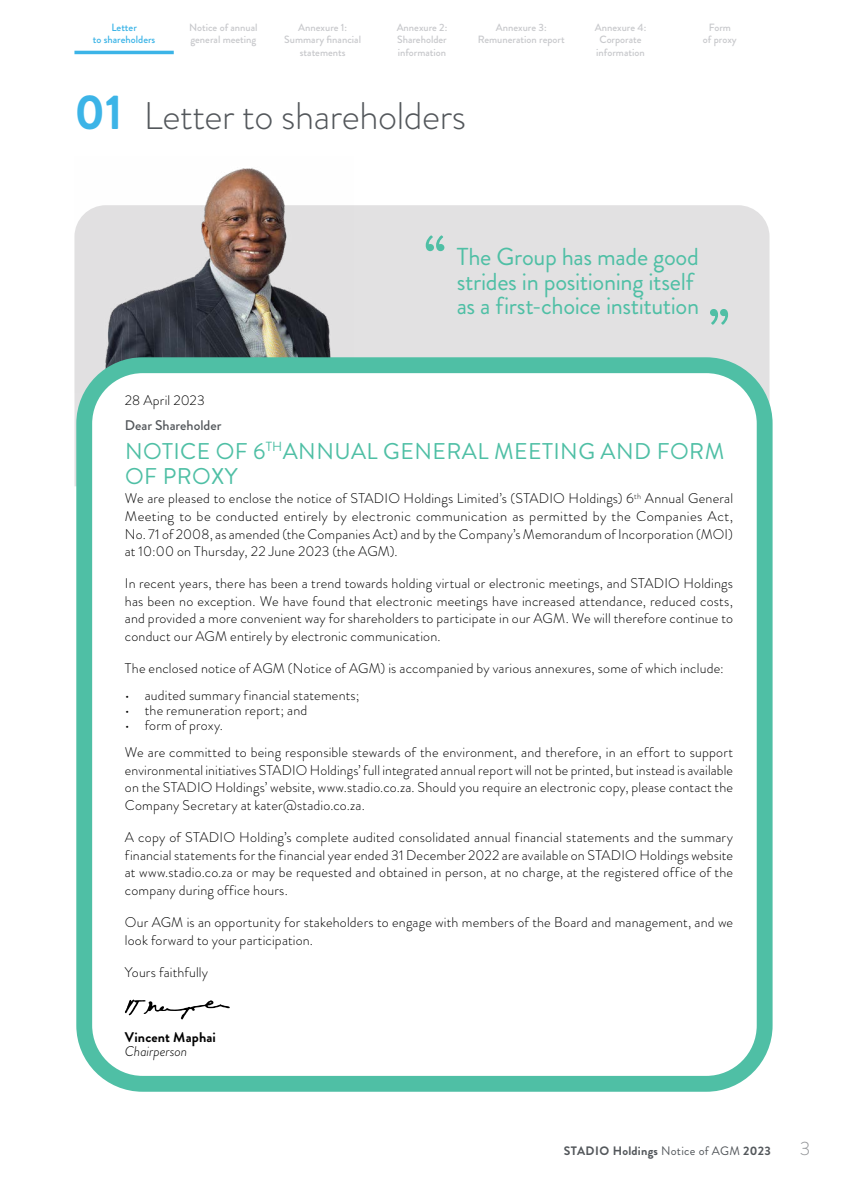
<style>
.page{position:relative;width:844px;height:1191px;background:#fff}
.page>*{position:absolute;margin:0;border:0;box-sizing:border-box;transform-origin:0 0}
.t1{font:700 53.73px "Brandon Grotesque";color:#4fbfa5}
.t2{font:700 49px "Brandon Grotesque";color:#3cb4e7}
.t3{font:300 38.5px "Brandon Grotesque";letter-spacing:-.01em;color:#53575b}
.t4{font:24.5px/24.5px "Brandon Grotesque";letter-spacing:-.015em;color:#4fbfa5}
.t5{font:22.75px/24.5px "Brandon Grotesque";letter-spacing:.02em;color:#4fbfa5}
.t6{font:300 19.25px "Brandon Grotesque";color:#939598}
.t7{font:300 14px/17.5px "Brandon Grotesque";letter-spacing:.01em;color:#000;text-align:justify}
.t8{font:500 14px "Brandon Grotesque";color:#53575b}
.t9{font:700 14px "Brandon Grotesque";letter-spacing:.015em;color:#000}
.t10{font:italic 300 14px "Brandon Grotesque";letter-spacing:-.005em;color:#000}
.t11{font:700 12.25px "Brandon Grotesque";letter-spacing:.02em;color:#53575b}
.t12{font:500 10.5px/12.2px "Brandon Grotesque";color:#c8c9cc;text-align:center}
.t13{font:500 10.5px/12.2px "Brandon Grotesque";color:#3cb4e7;text-align:center}
.s1{font-weight:400}
</style>
<div class="page">
<div style="left:74px;top:205px;width:695px;height:281px;background:#e2e1e2"></div>
<img style="left:74px;top:168px;width:280px;height:225px">
<div style="left:84px;top:365px;width:680px;height:718px;background:#fff;border-radius:58px"></div>
<div style="left:76px;top:357px;width:696px;height:734px;border:16px solid #4fbfa5;border-radius:58px"></div>
<svg style="left:125px;top:999px;width:105px;height:20px"></svg>
<hr style="left:74px;top:51px;width:100px;height:3px;background:#3cb4e7">
<p class="t13" style="left:93px;top:21px;width:64px">Letter<br>to shareholders</p>
<p class="t12" style="left:189px;top:21px;width:70px;text-align:left">Notice of annual general meeting</p>
<p class="t12" style="left:284px;top:21px;width:78px">Annexure 1:<br>Summary financial statements</p>
<p class="t12" style="left:396px;top:21px;width:52px;text-align:justify">Annexure 2:<br>Shareholder information</p>
<p class="t12" style="left:477px;top:21px;width:88px">Annexure 3:<br>Remuneration report</p>
<p class="t12" style="left:594px;top:21px;width:53px">Annexure 4:<br>Corporate information</p>
<p class="t12" style="left:702px;top:21px;width:35px">Form<br>of proxy</p>
<h2 class="t2" style="left:74px;top:78px;width:50px">01</h2>
<h3 class="t3" style="left:144px;top:89px;width:324px">Letter to shareholders</h3>
<h1 class="t1" style="left:424px;top:217px;width:23px">“</h1>
<h3 class="t4" style="left:456px;top:245px;width:244px">The Group has made good strides in positioning itself as a first-choice institution</h3>
<h1 class="t1" style="left:729px;top:343px;width:22px;rotate:-180deg">“</h1>
<p class="t7" style="left:125px;top:391px;width:81px">28 April 2023</p>
<p class="t8" style="left:125px;top:415px;width:98px">Dear Shareholder</p>
<h3 class="t5" style="left:125px;top:439px;width:600px">NOTICE OF 6<sup>TH</sup>ANNUAL GENERAL MEETING AND FORM<br>OF PROXY</h3>
<p class="t7" style="left:125px;top:490px;width:609px">We are pleased to enclose the notice of STADIO Holdings Limited’s (STADIO Holdings) 6<sup>th</sup> Annual General Meeting to be conducted entirely by electronic communication as permitted by the Companies Act, No. 71 of 2008, as amended (the Companies Act) and by the Company’s Memorandum of Incorporation (MOI) at 10:00 on Thursday, 22 June 2023 (the AGM).</p>
<p class="t7" style="left:125px;top:575px;width:609px">In recent years, there has been a trend towards holding virtual or electronic meetings, and STADIO Holdings has been no exception. We have found that electronic meetings have increased attendance, reduced costs, and provided a more convenient way for shareholders to participate in our AGM. We will therefore continue to conduct our AGM entirely by electronic communication.</p>
<p class="t7" style="left:125px;top:660px;width:600px">The enclosed notice of AGM (Notice of AGM) is accompanied by various annexures, some of which include:</p>
<p class="t7" style="left:125px;top:687px;width:236px">• audited summary financial statements;</p>
<p class="t7" style="left:125px;top:701px;width:184px">• the remuneration report; and</p>
<p class="t7" style="left:125px;top:711px;width:609px;line-height:27.5px">• form of proxy.<br>We are committed to being responsible stewards of the environment, and therefore, in an effort to support</p>
<p class="t7" style="left:125px;top:761px;width:609px">environmental initiatives STADIO Holdings’ full integrated annual report will not be printed, but instead is available on the STADIO Holdings’ website, www.stadio.co.za. Should you require an electronic copy, please contact the Company Secretary at kater@stadio.co.za.</p>
<p class="t7" style="left:125px;top:828px;width:609px">A copy of STADIO Holding’s complete audited consolidated annual financial statements and the summary financial statements for the financial year ended 31 December 2022 are available on STADIO Holdings website at www.stadio.co.za or may be requested and obtained in person, at no charge, at the registered office of the company during office hours.</p>
<p class="t7" style="left:125px;top:913px;width:609px">Our AGM is an opportunity for stakeholders to engage with members of the Board and management, and we look forward to your participation.</p>
<p class="t7" style="left:125px;top:963px;width:85px">Yours faithfully</p>
<p class="t9" style="left:125px;top:1027px;width:92px">Vincent Maphai</p>
<p class="t10" style="left:125px;top:1041px;width:64px">Chairperson</p>
<p class="t11" style="left:563px;top:1141px;width:208px">STADIO Holdings <span class="s1">Notice of AGM</span> 2023</p>
<h3 class="t6" style="left:799px;top:1134px;width:12px">3</h3>
</div>
